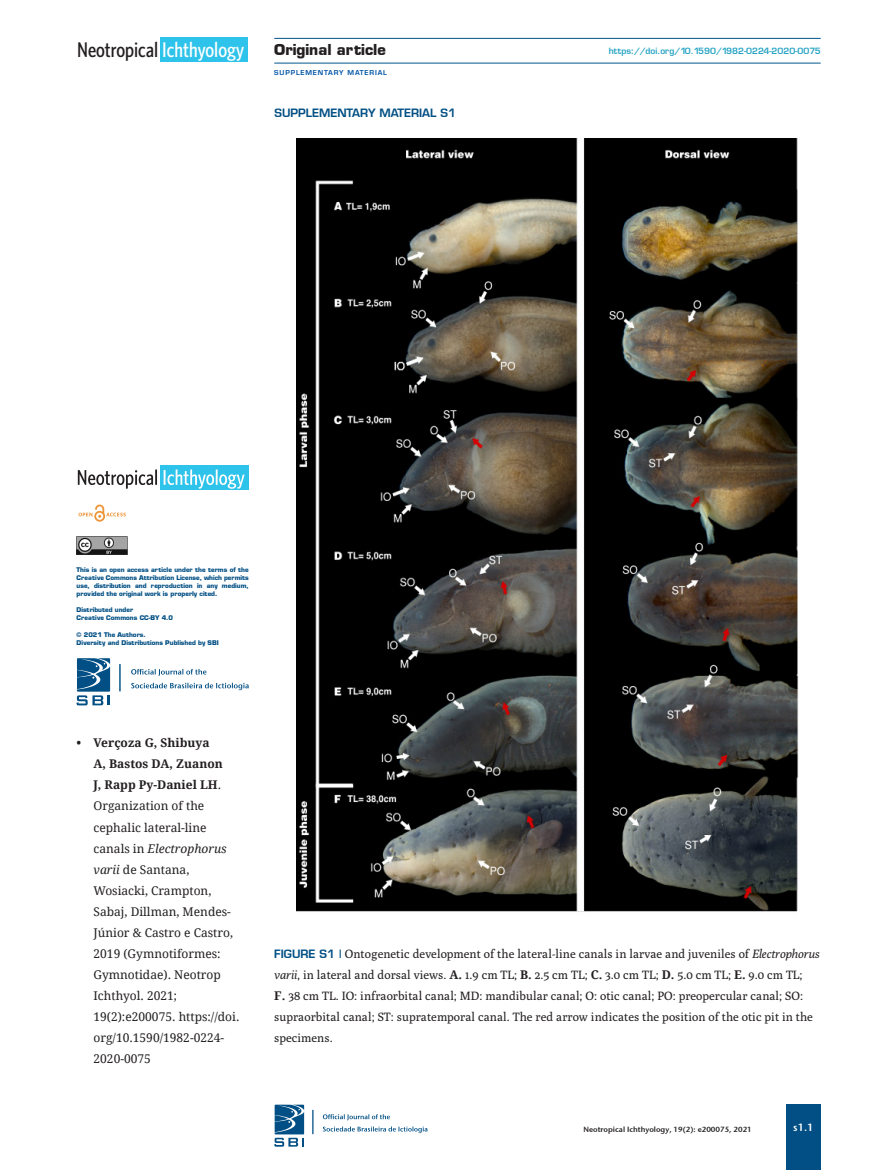
<style>
.page{position:relative;width:893px;height:1170px;background:#fff}
.page>*{position:absolute;margin:0;border:0;box-sizing:border-box;transform-origin:0 0}
.t1{font:500 21.3px "Whitney Condensed";color:#231f20}
.t2{font:700 15.75px "Eugenio";color:#231f20}
.t3{font:12px/21px "Poly";color:#231f20}
.t4{font:12px/21px "Droid Serif";color:#231f20}
.t5{font:12px "Eugenio Medium Normal";color:#014f84}
.t6{font:10.5px "Stone Sans Sem ITCTT Semi";color:#fff}
.t7{font:9px "Eugenio Medium Normal";color:#26a3c4}
.t8{font:7.5px "Stone Sans Sem ITCTT Semi";color:#231f20}
.t9{font:7.05px "Eugenio Medium Normal";letter-spacing:.12em;color:#0155a7}
.t10{font:700 6.75px/8.1px "Eugenio";color:#014f84;text-align:justify}
.s1{color:#fff}
.s2{font-weight:700}
.s3{font-style:italic}
.s4{font-family:"Eugenio Medium Normal";color:#014f84}
.s5{font-family:"Droid Serif";font-weight:700}
</style>
<div class="page">
<div style="left:786px;top:1104px;width:35px;height:65px;background:#014f84"></div>
<hr style="left:274px;top:63px;width:547px;height:1px;background:#01558c">
<hr style="left:274px;top:38px;width:547px;height:1px;background:#01558c">
<svg style="left:323px;top:1126px;width:104px;height:6px"></svg>
<svg style="left:323px;top:1114px;width:67px;height:6px"></svg>
<svg style="left:312px;top:1109px;width:1px;height:25px"></svg>
<svg style="left:274px;top:1104px;width:30px;height:42px"></svg>
<div style="left:160px;top:37px;width:88px;height:25px;background:#2dc3ea"></div>
<img style="left:296px;top:138px;width:503px;height:774px">
<svg style="left:131px;top:682px;width:118px;height:8px"></svg>
<svg style="left:131px;top:669px;width:75px;height:7px"></svg>
<hr style="left:119px;top:664px;width:2px;height:27px;background:#014f84">
<svg style="left:76px;top:658px;width:34px;height:47px"></svg>
<img style="left:77px;top:536px;width:50px;height:18px">
<svg style="left:78px;top:504px;width:48px;height:17px"></svg>
<div style="left:160px;top:465px;width:89px;height:25px;background:#2dc3ea"></div>
<svg style="left:164px;top:469px;width:81px;height:19px"></svg>
<svg style="left:78px;top:469px;width:79px;height:20px"></svg>
<p class="t1" style="left:77px;top:37px;width:169px">Neotropical <span class="s1">Ichthyology</span></p>
<h2 class="t2" style="left:274px;top:40px;width:113px">Original article</h2>
<p class="t9" style="left:274px;top:68px;width:114px">SUPPLEMENTARY MATERIAL</p>
<p class="t5" style="left:274px;top:106px;width:183px">SUPPLEMENTARY MATERIAL S1</p>
<p class="t7" style="left:609px;top:45px;width:213px">https://doi.org/10.1590/1982-0224-2020-0075</p>
<p class="t10" style="left:77px;top:565px;width:174px">This is an open access article under the terms of the Creative Commons Attribution License, which permits use, distribution and reproduction in any medium, provided the original work is properly cited.</p>
<p class="t10" style="left:77px;top:606px;width:58px">Distributed under</p>
<p class="t10" style="left:77px;top:614px;width:98px">Creative Commons CC-BY 4.0</p>
<p class="t10" style="left:77px;top:631px;width:71px">© 2021 The Authors.</p>
<p class="t10" style="left:77px;top:639px;width:144px">Diversity and Distributions Published by SBI</p>
<p class="t4" style="left:94px;top:732px;width:147px;text-indent:-17px"><span class="s2">• Verçoza G, Shibuya<br>A, Bastos DA, Zuanon<br>J, Rapp Py-Daniel LH</span>.<br>Organization of the cephalic lateral-line canals in <span class="s3">Electrophorus varii</span> de Santana,<br>Wosiacki, Crampton,<br>Sabaj, Dillman, Mendes-<br>Júnior &amp; Castro e Castro,<br>2019 (Gymnotiformes:<br>Gymnotidae). Neotrop<br>Ichthyol. 2021;<br>19(2):e200075. https://doi. org/10.1590/1982-0224-<br>2020-0075</p>
<p class="t3" style="left:274px;top:942px;width:547px"><span class="s4">FIGURE S1 |</span> Ontogenetic development of the lateral-line canals in larvae and juveniles of <span class="s3">Electrophorus varii</span>, in lateral and dorsal views. <span class="s5">A.</span> 1.9 cm TL; <span class="s5">B.</span> 2.5 cm TL; <span class="s5">C.</span> 3.0 cm TL; <span class="s5">D.</span> 5.0 cm TL; <span class="s5">E.</span> 9.0 cm TL;<br><span class="s5">F.</span> 38 cm TL. IO: infraorbital canal; MD: mandibular canal; O: otic canal; PO: preopercular canal; SO: supraorbital canal; ST: supratemporal canal. The red arrow indicates the position of the otic pit in the specimens.</p>
<p class="t8" style="left:583px;top:1122px;width:170px">Neotropical Ichthyology, 19(2): e200075, 2021</p>
<p class="t6" style="left:793px;top:1118px;width:22px">s1.1</p>
</div>
